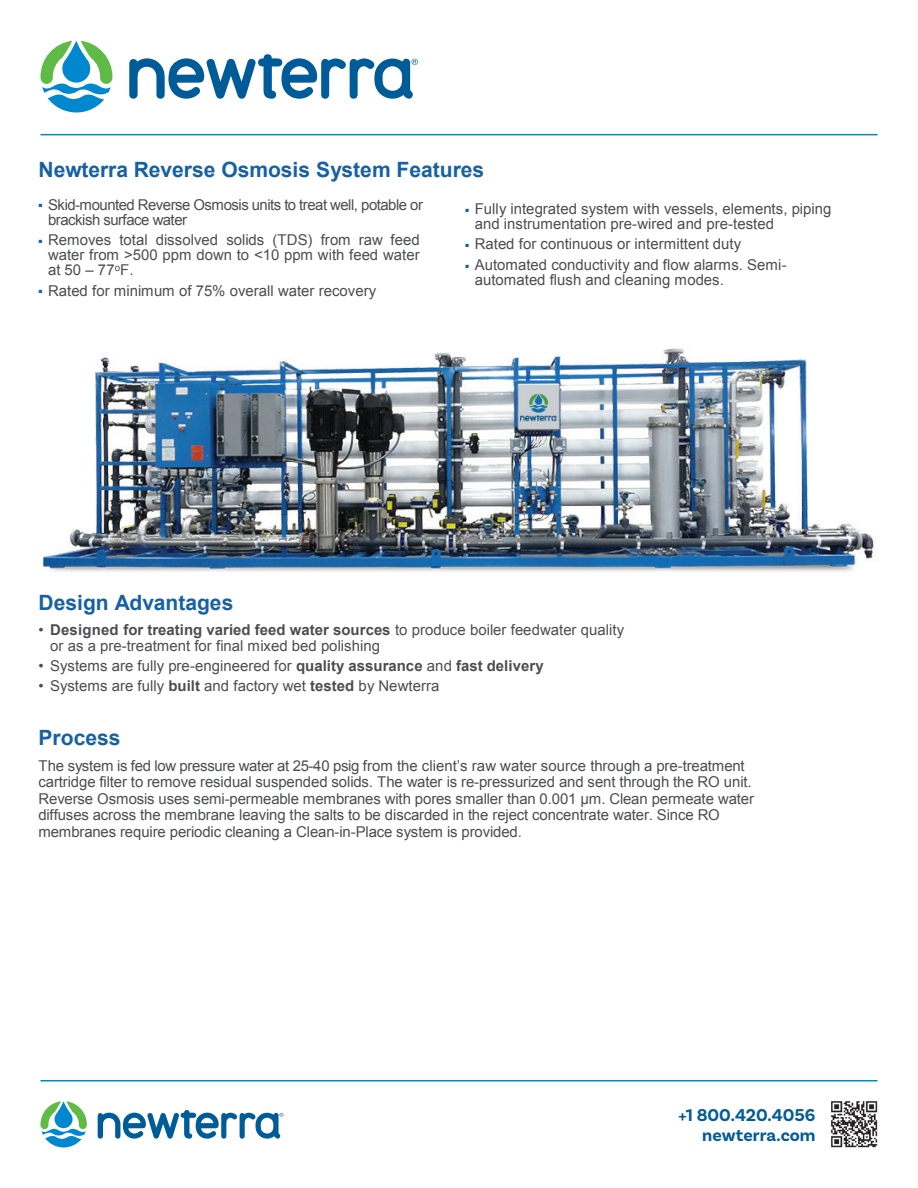
<style>
.page{position:relative;width:918px;height:1188px;background:#fff}
.page>*{position:absolute;margin:0;border:0;box-sizing:border-box;transform-origin:0 0}
.t1{font:700 21px "Arial";color:#1661a4}
.t2{font:700 18px/19.5px "Basic Sans";color:#005c98;text-align:right}
.t3{font:15px/16.4px "Arial";letter-spacing:-.005em;color:#4b4d4f}
.t4{font:15px/15px "Arial";letter-spacing:-.035em;color:#4b4d4f}
.s1{font-weight:700}
</style>
<div class="page">
<hr style="left:40px;top:1080px;width:838px;height:2px;background:#0088ce">
<svg style="left:40px;top:1101px;width:47px;height:47px"></svg>
<svg style="left:98px;top:1110px;width:185px;height:29px"></svg>
<svg style="left:40px;top:41px;width:72px;height:71px"></svg>
<svg style="left:129px;top:54px;width:289px;height:45px"></svg>
<hr style="left:40px;top:134px;width:838px;height:1px;background:#0088ce">
<img style="left:831px;top:1101px;width:47px;height:47px">
<img style="left:41px;top:348px;width:833px;height:224px">
<h1 class="t1" style="left:39px;top:156px;width:447px">Newterra Reverse Osmosis System Features</h1>
<p class="t4" style="left:48px;top:197px;width:376px;text-indent:-10px"><sup>■</sup> Skid-mounted Reverse Osmosis units to treat well, potable or brackish surface water</p>
<p class="t3" style="left:48px;top:232px;width:373px;line-height:15.1px;text-align:justify;text-indent:-9px"><sup>■</sup> Removes total dissolved solids (TDS) from raw feed water from &gt;500 ppm down to &lt;10 ppm with feed water at 50 – 77<sup>o</sup>F.</p>
<p class="t3" style="left:39px;top:282px;width:339px"><sup>■</sup> Rated for minimum of 75% overall water recovery</p>
<p class="t3" style="left:475px;top:202px;width:358px;line-height:15px;text-indent:-10px"><sup>■</sup> Fully integrated system with vessels, elements, piping and instrumentation pre-wired and pre-tested</p>
<p class="t3" style="left:465px;top:236px;width:278px"><sup>■</sup> Rated for continuous or intermittent duty</p>
<p class="t3" style="left:475px;top:257px;width:313px;line-height:15.3px;text-indent:-10px"><sup>■</sup> Automated conductivity and flow alarms. Semi&shy;automated flush and cleaning modes.</p>
<h1 class="t1" style="left:39px;top:589px;width:196px">Design Advantages</h1>
<p class="t3" style="left:50px;top:623px;width:576px;line-height:15.5px;text-indent:-12px">• <span class="s1">Designed for treating varied feed water sources</span> to produce boiler feedwater quality or as a pre-treatment for final mixed bed polishing</p>
<p class="t3" style="left:39px;top:658px;width:507px">• Systems are fully pre-engineered for <span class="s1">quality assurance</span> and <span class="s1">fast delivery</span></p>
<p class="t3" style="left:38px;top:678px;width:403px">• Systems are fully <span class="s1">built</span> and factory wet <span class="s1">tested</span> by Newterra</p>
<h1 class="t1" style="left:39px;top:724px;width:83px">Process</h1>
<p class="t3" style="left:38px;top:758px;width:717px">The system is fed low pressure water at 25-40 psig from the client’s raw water source through a pre-treatment cartridge filter to remove residual suspended solids. The water is re-pressurized and sent through the RO unit.<br>Reverse Osmosis uses semi-permeable membranes with pores smaller than 0.001 µm. Clean permeate water diffuses across the membrane leaving the salts to be discarded in the reject concentrate water. Since RO membranes require periodic cleaning a Clean-in-Place system is provided.</p>
<p class="t2" style="left:679px;top:1106px;width:139px">+1 800.420.4056 newterra.com</p>
</div>
